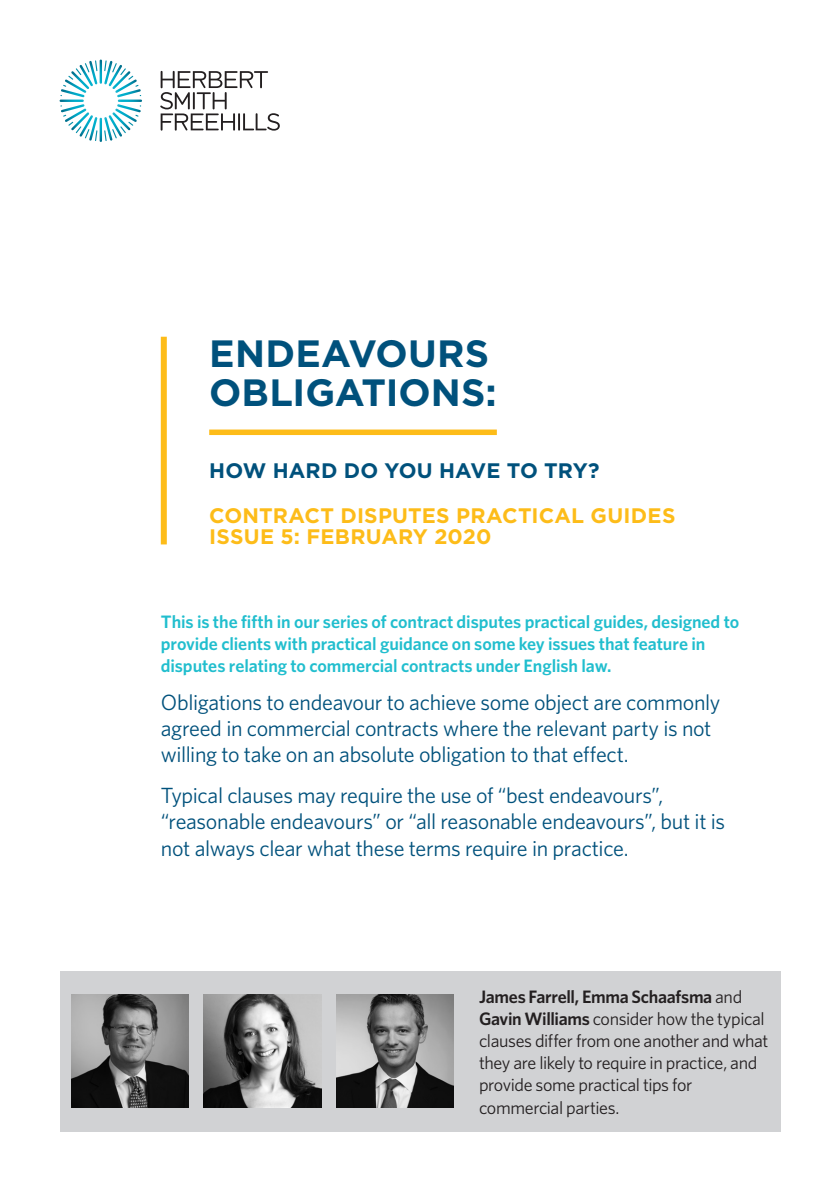
<style>
.page{position:relative;width:840px;height:1191px;background:#fff}
.page>*{position:absolute;margin:0;border:0;box-sizing:border-box;transform-origin:0 0}
.Cover_Large_Heading{font:700 38px/39px "Gotham";color:#00517c}
.Introduction_para_fr{font:22px/26.4px "Whitney";letter-spacing:-.015em;color:#00517c}
.Edition{font:700 21px "Gotham";letter-spacing:.01em;color:#fdbc19}
.Cover_Small_heading{font:700 21px "Gotham";letter-spacing:.005em;color:#00517c}
.Published{font:700 21px "Gotham";letter-spacing:.01em;color:#fdbc19}
.Pull_Out_Text{font:600 18px/22px "Whitney";letter-spacing:-.005em;color:#21bece}
.Body_Text{font:18px/22px "Whitney";letter-spacing:-.02em;color:#231f20}
.s1{font-weight:600}
</style>
<div class="page">
<div style="left:161px;top:337px;width:6px;height:207px;background:#fdbc19"></div>
<div style="left:209px;top:429px;width:287px;height:6px;background:#fdbc19"></div>
<div style="left:60px;top:971px;width:720px;height:160px;background:#d1d2d4"></div>
<img style="left:71px;top:994px;width:118px;height:113px">
<img style="left:204px;top:994px;width:117px;height:113px">
<img style="left:336px;top:994px;width:117px;height:113px">
<svg style="left:160px;top:71px;width:119px;height:60px"></svg>
<svg style="left:60px;top:60px;width:82px;height:81px"></svg>
<p class="Cover_Large_Heading" style="left:209px;top:334px;width:289px">ENDEAVOURS<br>OBLIGATIONS:</p>
<p class="Cover_Small_heading" style="left:209px;top:457px;width:391px">HOW HARD DO YOU HAVE TO TRY?</p>
<p class="Edition" style="left:209px;top:502px;width:467px">CONTRACT DISPUTES PRACTICAL GUIDES</p>
<p class="Published" style="left:209px;top:523px;width:283px">ISSUE 5: FEBRUARY 2020</p>
<p class="Pull_Out_Text" style="left:161px;top:610px;width:579px">This is the fifth in our series of contract disputes practical guides, designed to provide clients with practical guidance on some key issues that feature in disputes relating to commercial contracts under English law.</p>
<p class="Introduction_para_fr" style="left:161px;top:688px;width:561px">Obligations to endeavour to achieve some object are commonly agreed in commercial contracts where the relevant party is not willing to take on an absolute obligation to that effect.</p>
<p class="Introduction_para_fr" style="left:161px;top:781px;width:565px">Typical clauses may require the use of “best endeavours”, “reasonable endeavours” or “all reasonable endeavours”, but it is not always clear what these terms require in practice.</p>
<p class="Body_Text" style="left:478px;top:985px;width:291px"><span class="s1">James Farrell, Emma Schaafsma</span> and <span class="s1">Gavin Williams</span> consider how the typical clauses differ from one another and what they are likely to require in practice, and provide some practical tips for commercial parties.</p>
</div>
